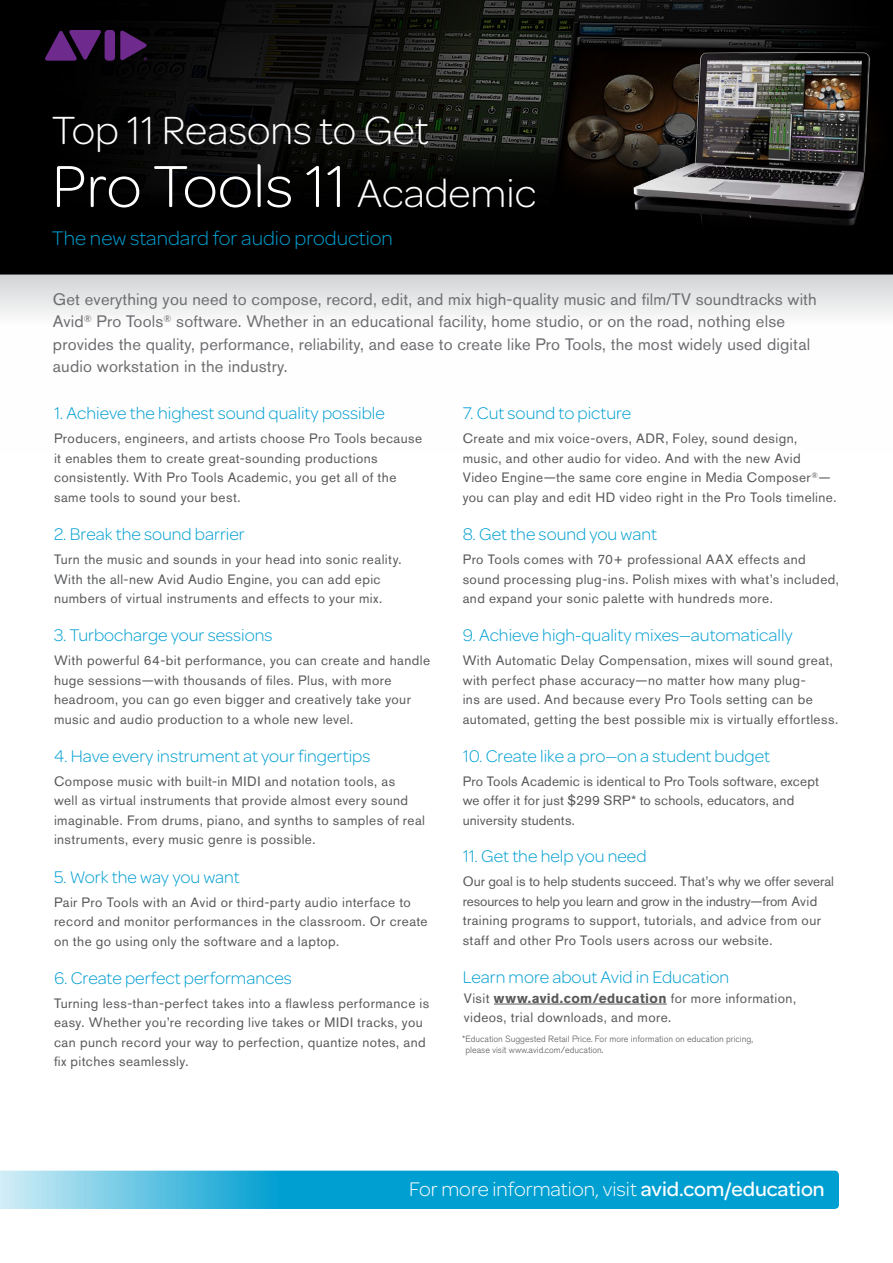
<style>
.page{position:relative;width:893px;height:1263px;background:#fff}
.page>*{position:absolute;margin:0;border:0;box-sizing:border-box;transform-origin:0 0}
.t1{font:300 63px "Avid Omnes";color:#fff}
.t2{font:300 42px "Avid Omnes";color:#fff}
.t3{font:300 21px "Avid Omnes";color:#fff}
.t4{font:300 21px "Avid Omnes";color:#009fd1}
.t5{font:300 18px "Avid Omnes";color:#009fd1}
.t6{font:16.5px/22.5px "Akzidenz Grotesk BE";letter-spacing:.01em;color:#6d6e71}
.t7{font:13.5px/19.5px "Akzidenz Grotesk BE";letter-spacing:.03em;color:#58595b}
.t8{font:13.5px/19.5px "Akzidenz Grotesk BE";letter-spacing:.01em;color:#58595b}
.t9{font:300 9px/10.8px "Akzidenz Grotesk BE";color:#58595b}
.s1{font-size:42px}
.s2{font-weight:700}
.s3{font-weight:500}
</style>
<div class="page">
<div style="left:0;top:0;width:893px;height:274px;background:#000"></div>
<svg style="left:0;top:274px;width:893px;height:41px;fill:#e3e4e5"></svg>
<img style="left:104px;top:0;width:736px;height:187px">
<img style="left:615px;top:30px;width:278px;height:281px">
<svg style="left:45px;top:30px;width:56px;height:31px"></svg>
<div style="left:105px;top:30px;width:10px;height:31px;background:#6e2a8d;border-radius:4px"></div>
<svg style="left:120px;top:30px;width:27px;height:31px"></svg>
<hr style="left:494px;top:1004px;width:173px;height:1px;background:#58595b">
<svg style="left:0;top:1170px;width:839px;height:39px;background:#26add7"></svg>
<h2 class="t2" style="left:52px;top:102px;width:378px">Top 11 Reasons to Get</h2>
<h1 class="t1" style="left:52px;top:144px;width:486px">Pro Tools 11 <span class="s1">Academic</span></h1>
<h3 class="t4" style="left:52px;top:224px;width:342px">The new standard for audio production</h3>
<p class="t6" style="left:53px;top:288px;width:765px">Get everything you need to compose, record, edit, and mix high-quality music and film/TV soundtracks with Avid<sup>®</sup> Pro Tools<sup>®</sup> software. Whether in an educational facility, home studio, or on the road, nothing else provides the quality, performance, reliability, and ease to create like Pro Tools, the most widely used digital audio workstation in the industry.</p>
<h3 class="t5" style="left:54px;top:402px;width:332px">1. Achieve the highest sound quality possible</h3>
<p class="t7" style="left:54px;top:429px;width:370px">Producers, engineers, and artists choose Pro Tools because it enables them to create great-sounding productions consistently. With Pro Tools Academic, you get all of the same tools to sound your best.</p>
<h3 class="t5" style="left:54px;top:522px;width:192px">2. Break the sound barrier</h3>
<p class="t7" style="left:54px;top:549px;width:349px">Turn the music and sounds in your head into sonic reality.<br>With the all-new Avid Audio Engine, you can add epic numbers of virtual instruments and effects to your mix.</p>
<h3 class="t5" style="left:54px;top:624px;width:220px">3. Turbocharge your sessions</h3>
<p class="t7" style="left:54px;top:651px;width:377px">With powerful 64-bit performance, you can create and handle huge sessions—with thousands of files. Plus, with more headroom, you can go even bigger and creatively take your music and audio production to a whole new level.</p>
<h3 class="t5" style="left:54px;top:744px;width:318px">4. Have every instrument at your fingertips</h3>
<p class="t7" style="left:54px;top:771px;width:373px">Compose music with built-in MIDI and notation tools, as<br>well as virtual instruments that provide almost every sound imaginable. From drums, piano, and synths to samples of real instruments, every music genre is possible.</p>
<h3 class="t5" style="left:54px;top:865px;width:187px">5. Work the way you want</h3>
<p class="t7" style="left:54px;top:892px;width:375px">Pair Pro Tools with an Avid or third-party audio interface to record and monitor performances in the classroom. Or create on the go using only the software and a laptop.</p>
<h3 class="t5" style="left:54px;top:966px;width:239px">6. Create perfect performances</h3>
<p class="t7" style="left:54px;top:993px;width:377px">Turning less-than-perfect takes into a flawless performance is easy. Whether you’re recording live takes or MIDI tracks, you can punch record your way to perfection, quantize notes, and fix pitches seamlessly.</p>
<h3 class="t5" style="left:463px;top:402px;width:170px">7. Cut sound to picture</h3>
<p class="t7" style="left:463px;top:429px;width:375px">Create and mix voice-overs, ADR, Foley, sound design, music, and other audio for video. And with the new Avid Video Engine—the same core engine in Media Composer<sup>®</sup>— you can play and edit HD video right in the Pro Tools timeline.</p>
<h3 class="t5" style="left:463px;top:522px;width:196px">8. Get the sound you want</h3>
<p class="t7" style="left:463px;top:549px;width:378px">Pro Tools comes with 70+ professional AAX effects and sound processing plug-ins. Polish mixes with what’s included, and expand your sonic palette with hundreds more.</p>
<h3 class="t5" style="left:463px;top:624px;width:332px">9. Achieve high-quality mixes—automatically</h3>
<p class="t7" style="left:463px;top:651px;width:377px">With Automatic Delay Compensation, mixes will sound great, with perfect phase accuracy—no matter how many plug-<br>ins are used. And because every Pro Tools setting can be automated, getting the best possible mix is virtually effortless.</p>
<h3 class="t5" style="left:463px;top:744px;width:309px">10. Create like a pro—on a student budget</h3>
<p class="t8" style="left:463px;top:771px;width:358px">Pro Tools Academic is identical to Pro Tools software, except we offer it for just $299 SRP* to schools, educators, and university students.</p>
<h3 class="t5" style="left:463px;top:844px;width:185px">11. Get the help you need</h3>
<p class="t7" style="left:463px;top:871px;width:373px">Our goal is to help students succeed. That’s why we offer several resources to help you learn and grow in the industry—from Avid training programs to support, tutorials, and advice from our staff and other Pro Tools users across our website.</p>
<h3 class="t5" style="left:463px;top:965px;width:268px">Learn more about Avid in Education</h3>
<p class="t7" style="left:464px;top:988px;width:334px">Visit <span class="s2">www.avid.com/education</span> for more information, videos, trial downloads, and more.</p>
<p class="t9" style="left:465px;top:1034px;width:289px;text-indent:-3px">*Education Suggested Retail Price. For more information on education pricing, please visit www.avid.com/education.</p>
<h3 class="t3" style="left:409px;top:1175px;width:417px">For more information, visit <span class="s3">avid.com/education</span></h3>
</div>
